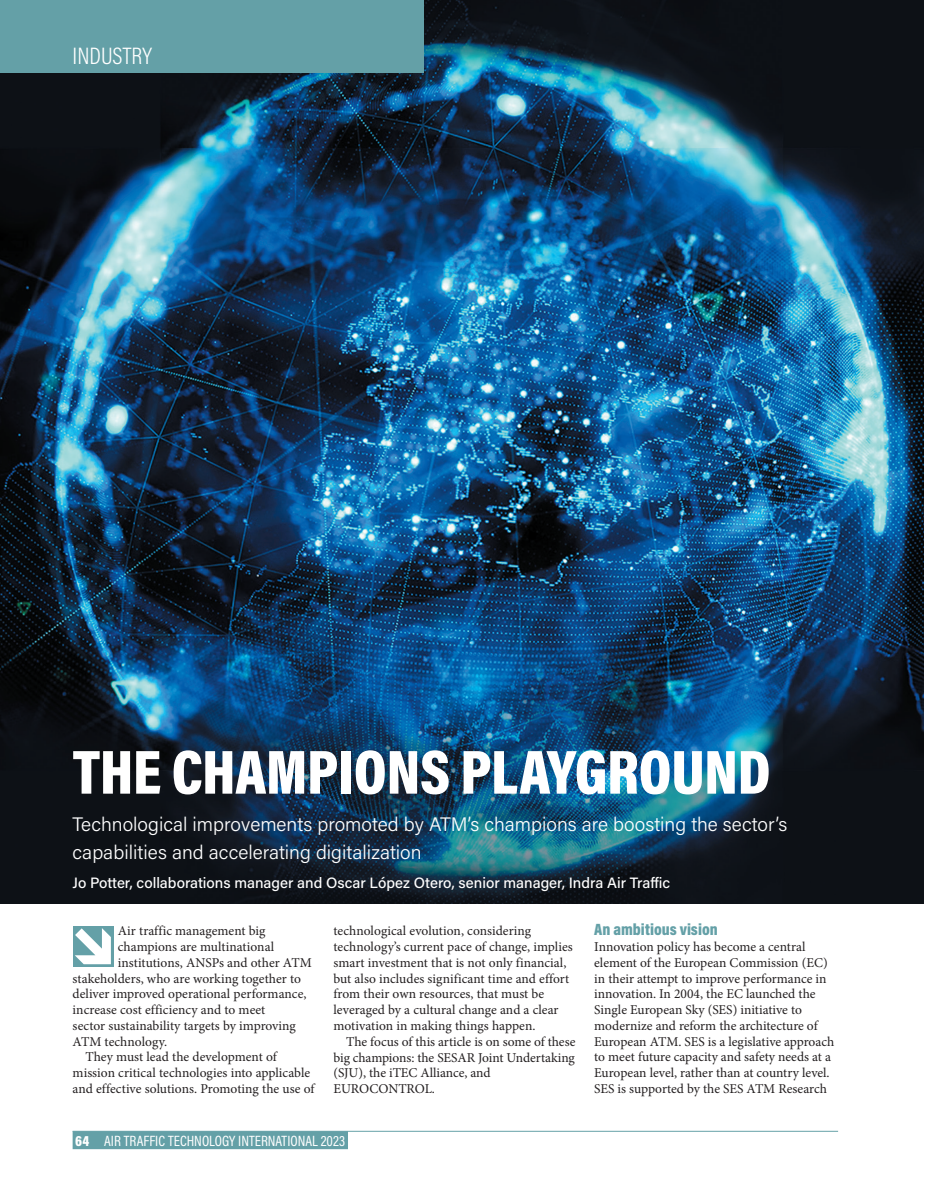
<style>
.page{position:relative;width:932px;height:1187px;background:#fff}
.page>*{position:absolute;margin:0;border:0;box-sizing:border-box;transform-origin:0 0}
.t1{font:900 63px "Acumin Pro Cond";letter-spacing:-.005em;color:#fff}
.t2{font:300 24px "Acumin Pro Cond";letter-spacing:.005em;color:#fff}
.t3{font:300 19.5px/28.5px "Acumin Pro";color:#fff}
.t4{font:900 16.5px "Acumin Pro Cond";color:#64a0a7}
.t5{font:500 15px "Acumin Pro";color:#fff}
.t6{font:15px "Acumin Pro Cond";color:#fff}
.t7{font:13.5px/15.8px "Minion Pro";color:#231f20}
.s1{font-weight:900}
</style>
<div class="page">
<img style="left:0;top:0;width:923px;height:904px">
<hr style="left:73px;top:1131px;width:765px;height:1px;background:#64a0a7">
<div style="left:73px;top:1131px;width:275px;height:18px;background:#64a0a7"></div>
<div style="left:0;top:0;width:423px;height:73px;background:#64a0a7"></div>
<svg style="left:73px;top:926px;width:40px;height:41px"></svg>
<svg style="left:75px;top:928px;width:36px;height:36px"></svg>
<p class="t2" style="left:73px;top:40px;width:81px">INDUSTRY</p>
<p class="t1" style="left:73px;top:731px;width:699px">THE CHAMPIONS PLAYGROUND</p>
<p class="t3" style="left:73px;top:809px;width:716px">Technological improvements promoted by ATM’s champions are boosting the sector’s capabilities and accelerating digitalization</p>
<p class="t5" style="left:73px;top:872px;width:599px">Jo Potter, collaborations manager and Oscar López Otero, senior manager, Indra Air Traffic</p>
<p class="t7" style="left:118px;top:923px;width:149px">Air traffic management big</p>
<p class="t7" style="left:118px;top:939px;width:158px">champions are multinational</p>
<p class="t7" style="left:118px;top:955px;width:195px">institutions, ANSPs and other ATM</p>
<p class="t7" style="left:73px;top:971px;width:230px">stakeholders, who are working together to</p>
<p class="t7" style="left:73px;top:986px;width:235px">deliver improved operational performance,</p>
<p class="t7" style="left:73px;top:1002px;width:194px">increase cost efficiency and to meet</p>
<p class="t7" style="left:73px;top:1018px;width:225px">sector sustainability targets by improving</p>
<p class="t7" style="left:73px;top:1034px;width:96px">ATM technology.</p>
<p class="t7" style="left:85px;top:1049px;width:193px">They must lead the development of</p>
<p class="t7" style="left:73px;top:1065px;width:239px">mission critical technologies into applicable</p>
<p class="t7" style="left:73px;top:1081px;width:243px">and effective solutions. Promoting the use of</p>
<p class="t7" style="left:333px;top:923px;width:199px">technological evolution, considering</p>
<p class="t7" style="left:333px;top:939px;width:241px">technology’s current pace of change, implies</p>
<p class="t7" style="left:333px;top:955px;width:234px">smart investment that is not only financial,</p>
<p class="t7" style="left:333px;top:971px;width:237px">but also includes significant time and effort</p>
<p class="t7" style="left:333px;top:986px;width:212px">from their own resources, that must be</p>
<p class="t7" style="left:333px;top:1002px;width:227px">leveraged by a cultural change and a clear</p>
<p class="t7" style="left:333px;top:1018px;width:204px">motivation in making things happen.</p>
<p class="t7" style="left:346px;top:1034px;width:231px">The focus of this article is on some of these</p>
<p class="t7" style="left:333px;top:1049px;width:243px">big champions: the SESAR Joint Undertaking</p>
<p class="t7" style="left:333px;top:1065px;width:159px">(SJU), the iTEC Alliance, and</p>
<p class="t7" style="left:333px;top:1081px;width:103px">EUROCONTROL.</p>
<p class="t6" style="left:75px;top:1131px;width:271px"><span class="s1">64</span> AIR TRAFFIC TECHNOLOGY INTERNATIONAL 2023</p>
<p class="t4" style="left:594px;top:919px;width:125px">An ambitious vision</p>
<p class="t7" style="left:594px;top:939px;width:242px">Innovation policy has become a central element of the European Commission (EC) in their attempt to improve performance in innovation. In 2004, the EC launched the Single European Sky (SES) initiative to modernize and reform the architecture of European ATM. SES is a legislative approach to meet future capacity and safety needs at a European level, rather than at country level.<br>SES is supported by the SES ATM Research</p>
</div>
